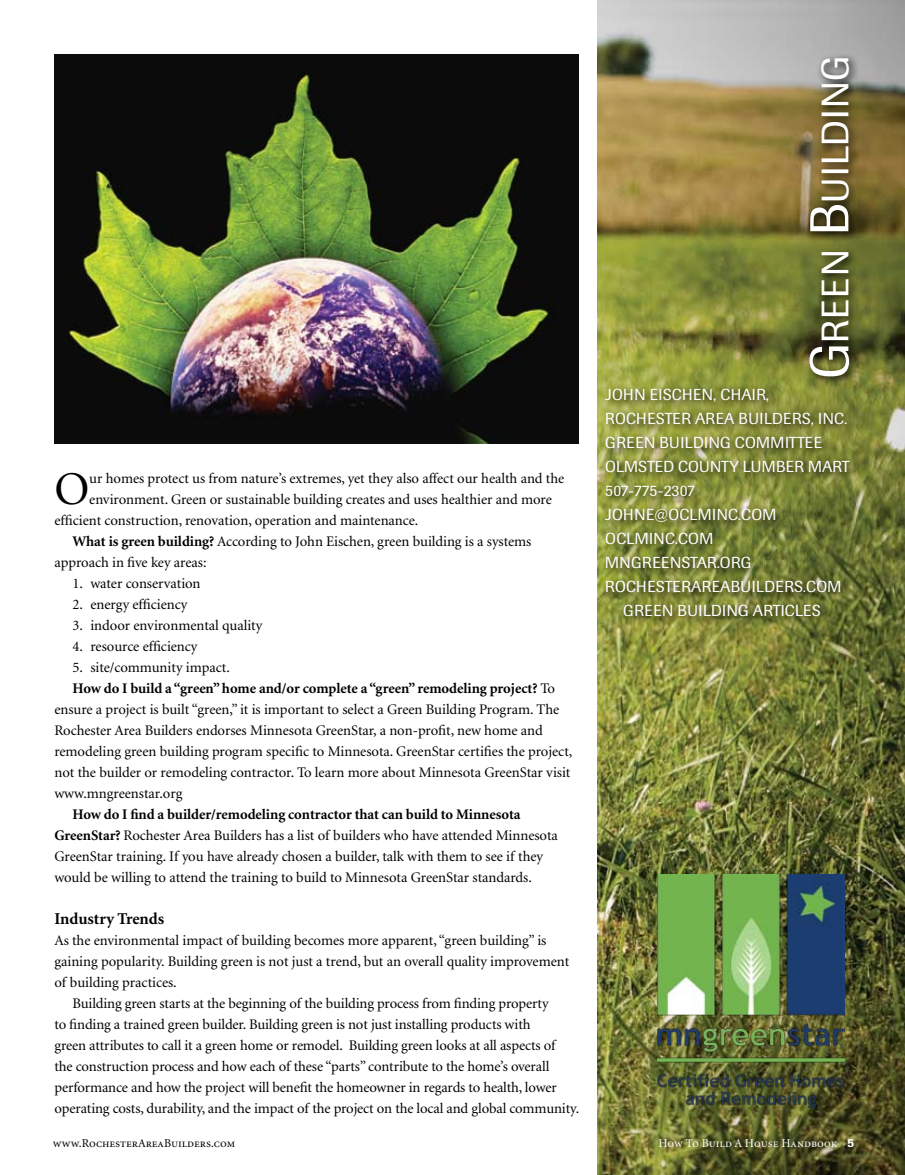
<style>
.page{position:relative;width:905px;height:1175px;background:#fff}
.page>*{position:absolute;margin:0;border:0;box-sizing:border-box;transform-origin:0 0}
.t1{font:46.95px "Minion";color:#000}
.t2{font:37.8px "Imago";letter-spacing:.04em;color:#fff}
.t3{font:700 16.5px "Minion";letter-spacing:-.005em;color:#000}
.t4{font:15.75px/24px "Imago";letter-spacing:.02em;color:#fff}
.t5{font:14.7px/21px "Minion";letter-spacing:-.005em;color:#000}
.t6{font:700 14.7px "Minion";letter-spacing:-.005em;color:#000}
.t7{font:12px "Minion Regular SC";color:#000}
.t8{font:12px "Minion Regular SC";color:#fff}
.s1{font-size:54px}
.s2{font-weight:700}
.s3{font-weight:400}
.s4{font-family:"Imago";font-weight:500}
</style>
<div class="page">
<img style="left:597px;top:0;width:307px;height:1174px">
<svg style="left:600px;top:383px;width:258px;height:244px;background:#7a8238"></svg>
<svg style="left:804px;top:53px;width:56px;height:334px;background:#666236"></svg>
<img style="left:54px;top:55px;width:524px;height:388px">
<img style="left:657px;top:874px;width:187px;height:233px">
<h2 class="t2" style="left:813px;top:379px;width:320px;rotate:-90deg"><span class="s1">G</span>reen <span class="s1">B</span>uilding</h2>
<p class="t4" style="left:605px;top:382px;width:246px">JOHN EISCHEN, CHAIR,<br>ROCHESTER AREA BUILDERS, I NC.<br>GREEN BUILDING COMMITTEE<br>OLMSTED COUNTY LUMBE R MART<br>507-775-2307<br>JOHNE@OCLMINC.COM<br>OCLMINC.COM<br>MNGREENSTAR.ORG<br>ROCHESTERAREABUILDERS.COM<br>G REEN BUILDING ARTICLES</p>
<h1 class="t1" style="left:54px;top:466px;width:36px">O</h1>
<p class="t5" style="left:89px;top:468px;width:476px">ur homes protect us from nature’s extremes, yet they also affect our health and the</p>
<p class="t5" style="left:89px;top:489px;width:464px">environment. Green or sustainable building creates and uses healthier and more</p>
<p class="t5" style="left:54px;top:510px;width:365px">efficient construction, renovation, operation and maintenance.</p>
<p class="t5" style="left:72px;top:531px;width:460px"><span class="s2">What is green building?</span> According to John Eischen, green building is a systems</p>
<p class="t5" style="left:54px;top:552px;width:154px">approach in five key areas:</p>
<p class="t5" style="left:72px;top:573px;width:130px">1. water conservation</p>
<p class="t5" style="left:72px;top:594px;width:116px">2. energy efficiency</p>
<p class="t5" style="left:72px;top:615px;width:191px">3. indoor environmental quality</p>
<p class="t5" style="left:72px;top:636px;width:126px">4. resource efficiency</p>
<p class="t5" style="left:72px;top:657px;width:159px">5. site/community impact.</p>
<p class="t6" style="left:72px;top:681px;width:484px">How do I build a “green” home and/or complete a “green” remodeling project? <span class="s3">To</span></p>
<p class="t5" style="left:54px;top:699px;width:506px">ensure a project is built “green,” it is important to select a Green Building Program. The</p>
<p class="t5" style="left:54px;top:720px;width:490px">Rochester Area Builders endorses Minnesota GreenStar, a non-profit, new home and</p>
<p class="t5" style="left:54px;top:741px;width:519px">remodeling green building program specific to Minnesota. GreenStar certifies the project,</p>
<p class="t5" style="left:54px;top:762px;width:517px">not the builder or remodeling contractor. To learn more about Minnesota GreenStar visit</p>
<p class="t5" style="left:54px;top:783px;width:129px">www.mngreenstar.org</p>
<p class="t5" style="left:54px;top:804px;width:505px;text-indent:18px"><span class="s2">How do I find a builder/remodeling contractor that can build to Minnesota GreenStar?</span> Rochester Area Builders has a list of builders who have attended Minnesota GreenStar training. If you have already chosen a builder, talk with them to see if they would be willing to attend the training to build to Minnesota GreenStar standards.</p>
<p class="t3" style="left:54px;top:910px;width:111px">Industry Trends</p>
<p class="t5" style="left:54px;top:930px;width:516px">As the environmental impact of building becomes more apparent, “green building” is gaining popularity. Building green is not just a trend, but an overall quality improvement of building practices.</p>
<p class="t5" style="left:54px;top:993px;width:526px;text-indent:18px">Building green starts at the beginning of the building process from finding property<br>to finding a trained green builder. Building green is not just installing products with<br>green attributes to call it a green home or remodel. Building green looks at all aspects of<br>the construction process and how each of these “parts” contribute to the home’s overall performance and how the project will benefit the homeowner in regards to health, lower operating costs, durability, and the impact of the project on the local and global community.</p>
<p class="t7" style="left:53px;top:1136px;width:184px">www.RochesterAreaBuilders.com</p>
<p class="t8" style="left:658px;top:1136px;width:197px">How To Build A House Handbook <span class="s4">5</span></p>
</div>
